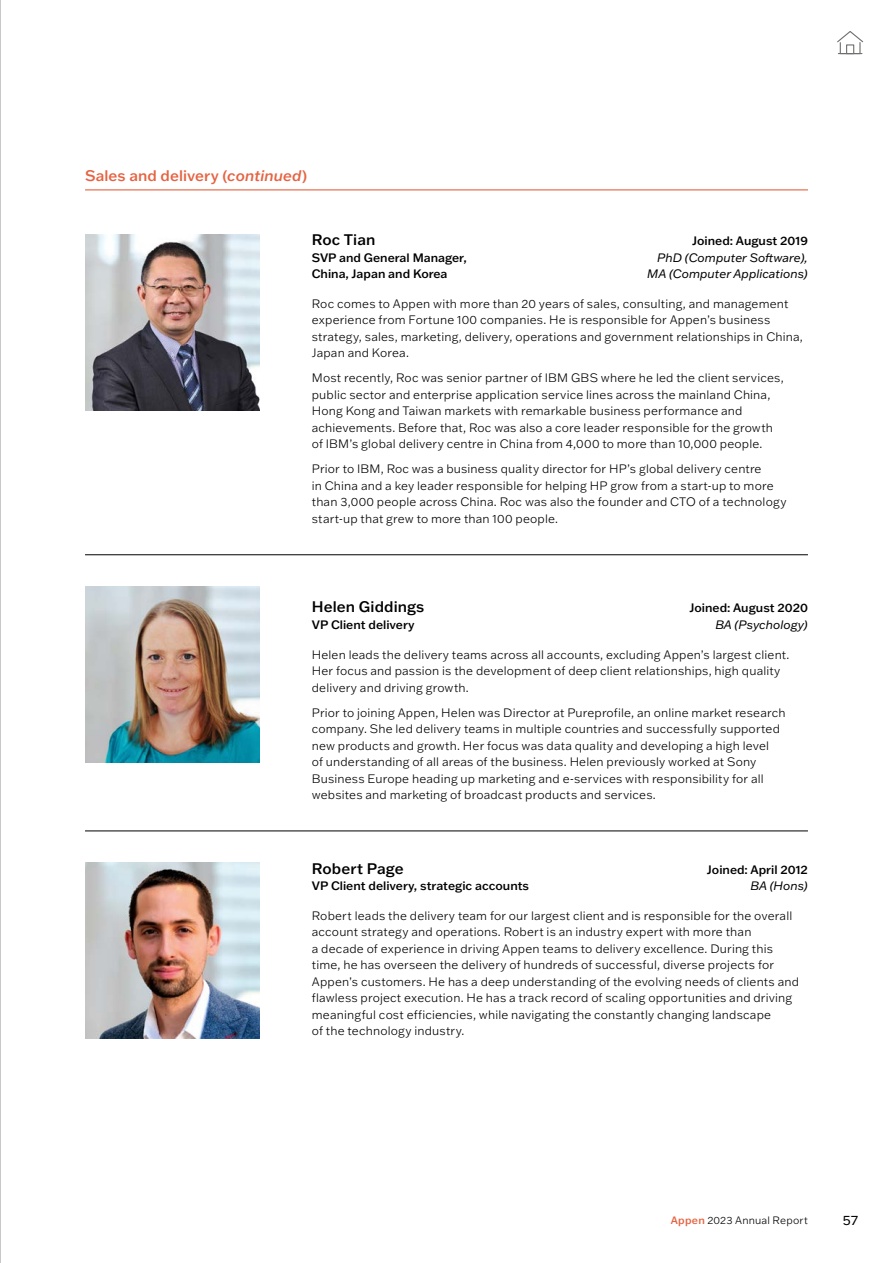
<style>
.page{position:relative;width:893px;height:1263px;background:#fff}
.page>*{position:absolute;margin:0;border:0;box-sizing:border-box;transform-origin:0 0}
.t1{font:500 15px "Franklin Gothic ATF";letter-spacing:.005em;color:#000}
.t2{font:500 15px "Franklin Gothic ATF";letter-spacing:.005em;color:#e56342}
.t3{font:13.5px "Franklin Gothic ATF";color:#000}
.t4{font:300 12px/16.5px "Franklin Gothic ATF";letter-spacing:.015em;color:#000}
.t5{font:500 12px "Franklin Gothic ATF";color:#000}
.t6{font:italic 12px "Franklin Gothic ATF";color:#000}
.t7{font:300 10.5px "Franklin Gothic ATF";letter-spacing:.02em;color:#000}
.s1{font-style:italic}
.s2{font-weight:500;color:#e56342}
</style>
<div class="page">
<hr style="left:0;top:0;width:1px;height:1263px;background:#919292">
<img style="left:85px;top:587px;width:175px;height:176px">
<img style="left:85px;top:863px;width:175px;height:176px">
<img style="left:85px;top:234px;width:175px;height:177px">
<hr style="left:85px;top:554px;width:723px;height:1px;background:#000">
<hr style="left:85px;top:831px;width:723px;height:1px;background:#000">
<hr style="left:85px;top:189px;width:723px;height:1px;background:#e56342">
<svg style="left:837px;top:31px;width:27px;height:24px"></svg>
<p class="t2" style="left:85px;top:165px;width:224px">Sales and delivery (<span class="s1">continued</span>)</p>
<p class="t1" style="left:312px;top:230px;width:65px">Roc Tian</p>
<p class="t5" style="left:692px;top:233px;width:117px">Joined: August 2019</p>
<p class="t5" style="left:312px;top:249px;width:157px">SVP and General Manager,</p>
<p class="t6" style="left:657px;top:249px;width:152px">PhD (Computer Software),</p>
<p class="t5" style="left:312px;top:266px;width:137px">China, Japan and Korea</p>
<p class="t6" style="left:647px;top:266px;width:162px">MA (Computer Applications)</p>
<p class="t4" style="left:312px;top:295px;width:493px">Roc comes to Appen with more than 20 years of sales, consulting, and management experience from Fortune 100 companies. He is responsible for Appen’s business strategy, sales, marketing, delivery, operations and government relationships in China, Japan and Korea.</p>
<p class="t4" style="left:312px;top:369px;width:473px">Most recently, Roc was senior partner of IBM GBS where he led the client services, public sector and enterprise application service lines across the mainland China, Hong Kong and Taiwan markets with remarkable business performance and achievements. Before that, Roc was also a core leader responsible for the growth of IBM’s global delivery centre in China from 4,000 to more than 10,000 people.</p>
<p class="t4" style="left:312px;top:460px;width:476px">Prior to IBM, Roc was a business quality director for HP’s global delivery centre<br>in China and a key leader responsible for helping HP grow from a start-up to more than 3,000 people across China. Roc was also the founder and CTO of a technology start-up that grew to more than 100 people.</p>
<p class="t1" style="left:312px;top:597px;width:114px">Helen Giddings</p>
<p class="t5" style="left:689px;top:600px;width:120px">Joined: August 2020</p>
<p class="t5" style="left:312px;top:616px;width:104px">VP Client delivery</p>
<p class="t6" style="left:715px;top:617px;width:94px">BA (Psychology)</p>
<p class="t4" style="left:312px;top:646px;width:479px">Helen leads the delivery teams across all accounts, excluding Appen’s largest client.<br>Her focus and passion is the development of deep client relationships, high quality delivery and driving growth.</p>
<p class="t4" style="left:312px;top:704px;width:475px">Prior to joining Appen, Helen was Director at Pureprofile, an online market research company. She led delivery teams in multiple countries and successfully supported new products and growth. Her focus was data quality and developing a high level<br>of understanding of all areas of the business. Helen previously worked at Sony Business Europe heading up marketing and e-services with responsibility for all websites and marketing of broadcast products and services.</p>
<p class="t1" style="left:312px;top:858px;width:93px">Robert Page</p>
<p class="t5" style="left:707px;top:861px;width:102px">Joined: April 2012</p>
<p class="t5" style="left:312px;top:878px;width:219px">VP Client delivery, strategic accounts</p>
<p class="t6" style="left:750px;top:878px;width:59px">BA (Hons)</p>
<p class="t4" style="left:312px;top:907px;width:489px">Robert leads the delivery team for our largest client and is responsible for the overall account strategy and operations. Robert is an industry expert with more than<br>a decade of experience in driving Appen teams to delivery excellence. During this time, he has overseen the delivery of hundreds of successful, diverse projects for Appen’s customers. He has a deep understanding of the evolving needs of clients and flawless project execution. He has a track record of scaling opportunities and driving meaningful cost efficiencies, while navigating the constantly changing landscape<br>of the technology industry.</p>
<p class="t7" style="left:671px;top:1213px;width:139px"><span class="s2">Appen</span> 2023 Annual Report</p>
<p class="t3" style="left:843px;top:1211px;width:17px">57</p>
</div>
